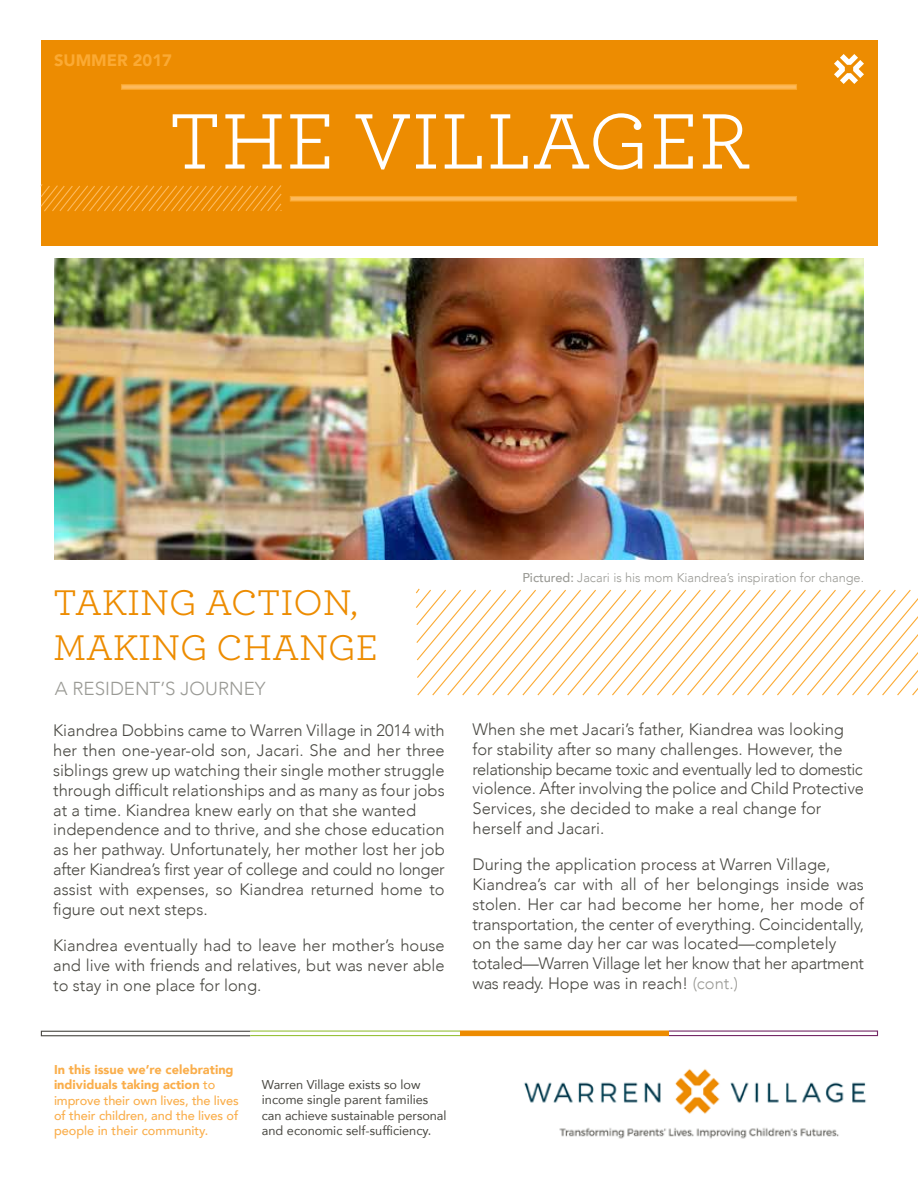
<style>
.page{position:relative;width:918px;height:1188px;background:#fff}
.page>*{position:absolute;margin:0;border:0;box-sizing:border-box;transform-origin:0 0}
.t1{font:82.5px "Archer";color:#fff}
.t2{font:37.5px/45px "Archer";color:#ed8c01}
.t3{font:300 18.75px "Avenir";color:#9a9a95}
.t4{font:300 16.5px/19.8px "Avenir";color:#494842}
.t5{font:900 16.5px "Avenir";color:#fbaa34}
.t6{font:500 12.75px/15.3px "Avenir";letter-spacing:-.005em;color:#faae4b}
.t7{font:12.75px/15.3px "Avenir";color:#494842}
.t8{font:300 12.75px "Avenir";color:#9a9a95}
.s1{font-weight:500}
.s2{color:#9a9a95}
.s3{font-weight:900}
</style>
<div class="page">
<div style="left:42px;top:40px;width:836px;height:206px;background:#ed8c01"></div>
<img style="left:524px;top:1068px;width:342px;height:71px">
<hr style="left:460px;top:1030px;width:209px;height:2px;background:#ed8c01">
<hr style="left:250px;top:1030px;width:210px;height:2px;background:#98c23c">
<div style="left:668px;top:1030px;width:210px;height:6px;border:1px solid #742966"></div>
<img style="left:54px;top:259px;width:810px;height:301px">
<svg style="left:416px;top:588px;width:502px;height:108px"></svg>
<svg style="left:40px;top:183px;width:242px;height:30px"></svg>
<svg style="left:290px;top:196px;width:507px;height:6px;background:#fab046"></svg>
<svg style="left:121px;top:84px;width:676px;height:6px;background:#fbb147"></svg>
<div style="left:41px;top:1031px;width:210px;height:5px;border:1px solid #494842"></div>
<hr style="left:250px;top:1035px;width:210px;height:1px;background:#98c23c">
<svg style="left:834px;top:54px;width:30px;height:30px"></svg>
<div style="left:460px;top:1031px;width:209px;height:5px;background:#ed8c01"></div>
<p class="t5" style="left:54px;top:46px;width:119px">SUMMER 2017</p>
<h1 class="t1" style="left:169px;top:84px;width:582px">THE VILLAGER</h1>
<h2 class="t2" style="left:53px;top:578px;width:326px">TAKING ACTION,<br>MAKING CHANGE</h2>
<p class="t3" style="left:55px;top:677px;width:212px">A RESIDENT’S JOURNEY</p>
<p class="t4" style="left:53px;top:721px;width:393px">Kiandrea Dobbins came to Warren Village in 2014 with her then one-year-old son, Jacari. She and her three siblings grew up watching their single mother struggle through difficult relationships and as many as four jobs at a time. Kiandrea knew early on that she wanted independence and to thrive, and she chose education as her pathway. Unfortunately, her mother lost her job after Kiandrea’s first year of college and could no longer assist with expenses, so Kiandrea returned home to figure out next steps.</p>
<p class="t4" style="left:53px;top:935px;width:393px;text-align:justify">Kiandrea eventually had to leave her mother’s house and live with friends and relatives, but was never able to stay in one place for long.</p>
<p class="t8" style="left:522px;top:570px;width:343px"><span class="s1">Pictured:</span> Jacari is his mom Kiandrea’s inspiration for change.</p>
<p class="t4" style="left:472px;top:719px;width:393px">When she met Jacari’s father, Kiandrea was looking for stability after so many challenges. However, the relationship became toxic and eventually led to domestic violence. After involving the police and Child Protective Services, she decided to make a real change for herself and Jacari.</p>
<p class="t4" style="left:472px;top:855px;width:393px">During the application process at Warren Village, Kiandrea’s car with all of her belongings inside was stolen. Her car had become her home, her mode of transportation, the center of everything. Coincidentally, on the same day her car was located—completely totaled—Warren Village let her know that her apartment was ready. Hope was in reach! <span class="s2">(cont.)</span></p>
<p class="t6" style="left:54px;top:1061px;width:186px"><span class="s3">In this issue we’re celebrating individuals taking action</span> to improve their own lives, the lives of their children, and the lives of people in their community.</p>
<p class="t7" style="left:262px;top:1077px;width:186px">Warren Village exists so low income single parent families can achieve sustainable personal and economic self-sufficiency.</p>
</div>
